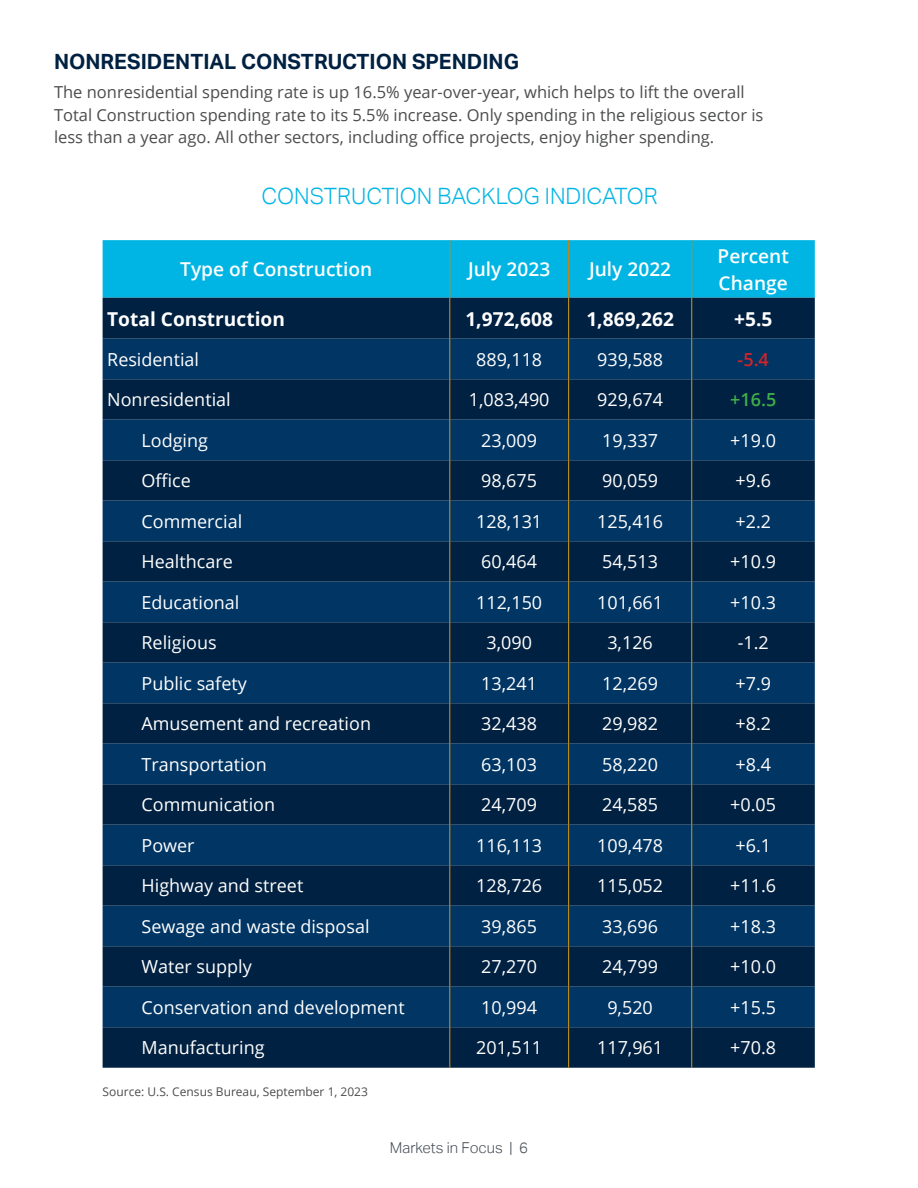
<style>
.page{position:relative;width:918px;height:1188px;background:#fff}
.page>*{position:absolute;margin:0;border:0;box-sizing:border-box;transform-origin:0 0}
.t1{font:300 22.5px "Aktiv Grotesk";color:#00b5e3}
.t2{font:700 21px "Aktiv Grotesk";color:#002141}
.t3{font:600 19.2px/26.8px "Open Sans";color:#fff}
.t4{font:700 19.2px "Open Sans";color:#fff}
.t5{font:18px "Open Sans";color:#fff}
.t6{font:600 18px "Open Sans";color:#40ae49}
.t7{font:600 18px "Open Sans";color:#d1232a}
.t8{font:16.5px/22.5px "Open Sans";color:#4b4c4d}
.t9{font:300 15px "Aktiv Grotesk";color:#444c54}
.Body{font:12px "Open Sans";color:#4b4c4d}
</style>
<div class="page">
<div style="left:103px;top:240px;width:712px;height:58px;background:#00b5e3"></div>
<div style="left:103px;top:298px;width:712px;height:770px;background:#002141"></div>
<svg style="left:103px;top:339px;width:712px;height:688px;background:#012c54"></svg>
<hr style="left:449px;top:240px;width:1px;height:58px;background:#b7891c">
<hr style="left:568px;top:240px;width:1px;height:58px;background:#b7891c">
<hr style="left:691px;top:240px;width:1px;height:58px;background:#b7891c">
<hr style="left:449px;top:298px;width:1px;height:41px;background:#b7891c">
<hr style="left:568px;top:298px;width:1px;height:41px;background:#b7891c">
<hr style="left:691px;top:298px;width:1px;height:41px;background:#b7891c">
<hr style="left:449px;top:339px;width:1px;height:40px;background:#b7891c">
<hr style="left:568px;top:339px;width:1px;height:40px;background:#b7891c">
<hr style="left:691px;top:339px;width:1px;height:40px;background:#b7891c">
<hr style="left:449px;top:379px;width:1px;height:41px;background:#b7891c">
<hr style="left:568px;top:379px;width:1px;height:41px;background:#b7891c">
<hr style="left:691px;top:379px;width:1px;height:41px;background:#b7891c">
<hr style="left:449px;top:420px;width:1px;height:40px;background:#b7891c">
<hr style="left:568px;top:420px;width:1px;height:40px;background:#b7891c">
<hr style="left:691px;top:420px;width:1px;height:40px;background:#b7891c">
<hr style="left:449px;top:460px;width:1px;height:41px;background:#b7891c">
<hr style="left:568px;top:460px;width:1px;height:41px;background:#b7891c">
<hr style="left:691px;top:460px;width:1px;height:41px;background:#b7891c">
<hr style="left:449px;top:501px;width:1px;height:40px;background:#b7891c">
<hr style="left:568px;top:501px;width:1px;height:40px;background:#b7891c">
<hr style="left:691px;top:501px;width:1px;height:40px;background:#b7891c">
<hr style="left:449px;top:541px;width:1px;height:41px;background:#b7891c">
<hr style="left:568px;top:541px;width:1px;height:41px;background:#b7891c">
<hr style="left:691px;top:541px;width:1px;height:41px;background:#b7891c">
<hr style="left:449px;top:582px;width:1px;height:40px;background:#b7891c">
<hr style="left:568px;top:582px;width:1px;height:40px;background:#b7891c">
<hr style="left:691px;top:582px;width:1px;height:40px;background:#b7891c">
<hr style="left:449px;top:622px;width:1px;height:41px;background:#b7891c">
<hr style="left:568px;top:622px;width:1px;height:41px;background:#b7891c">
<hr style="left:691px;top:622px;width:1px;height:41px;background:#b7891c">
<hr style="left:449px;top:663px;width:1px;height:40px;background:#b7891c">
<hr style="left:568px;top:663px;width:1px;height:40px;background:#b7891c">
<hr style="left:691px;top:663px;width:1px;height:40px;background:#b7891c">
<hr style="left:449px;top:703px;width:1px;height:41px;background:#b7891c">
<hr style="left:568px;top:703px;width:1px;height:41px;background:#b7891c">
<hr style="left:691px;top:703px;width:1px;height:41px;background:#b7891c">
<hr style="left:449px;top:744px;width:1px;height:40px;background:#b7891c">
<hr style="left:568px;top:744px;width:1px;height:40px;background:#b7891c">
<hr style="left:691px;top:744px;width:1px;height:40px;background:#b7891c">
<hr style="left:449px;top:784px;width:1px;height:41px;background:#b7891c">
<hr style="left:568px;top:784px;width:1px;height:41px;background:#b7891c">
<hr style="left:691px;top:784px;width:1px;height:41px;background:#b7891c">
<hr style="left:449px;top:825px;width:1px;height:40px;background:#b7891c">
<hr style="left:568px;top:825px;width:1px;height:40px;background:#b7891c">
<hr style="left:691px;top:825px;width:1px;height:40px;background:#b7891c">
<hr style="left:449px;top:865px;width:1px;height:41px;background:#b7891c">
<hr style="left:568px;top:865px;width:1px;height:41px;background:#b7891c">
<hr style="left:691px;top:865px;width:1px;height:41px;background:#b7891c">
<hr style="left:449px;top:906px;width:1px;height:40px;background:#b7891c">
<hr style="left:568px;top:906px;width:1px;height:40px;background:#b7891c">
<hr style="left:691px;top:906px;width:1px;height:40px;background:#b7891c">
<hr style="left:449px;top:946px;width:1px;height:41px;background:#b7891c">
<hr style="left:568px;top:946px;width:1px;height:41px;background:#b7891c">
<hr style="left:691px;top:946px;width:1px;height:41px;background:#b7891c">
<hr style="left:449px;top:987px;width:1px;height:40px;background:#b7891c">
<hr style="left:568px;top:987px;width:1px;height:40px;background:#b7891c">
<hr style="left:691px;top:987px;width:1px;height:40px;background:#b7891c">
<hr style="left:449px;top:1027px;width:1px;height:41px;background:#b7891c">
<hr style="left:568px;top:1027px;width:1px;height:41px;background:#b7891c">
<hr style="left:691px;top:1027px;width:1px;height:41px;background:#b7891c">
<p class="t2" style="left:54px;top:49px;width:466px">NONRESIDENTIAL CONSTRUCTION SPENDING</p>
<p class="t8" style="left:54px;top:81px;width:711px">The nonresidential spending rate is up 16.5% year-over-year, which helps to lift the overall<br>Total Construction spending rate to its 5.5% increase. Only spending in the religious sector is less than a year ago. All other sectors, including office projects, enjoy higher spending.</p>
<p class="t1" style="left:261px;top:183px;width:398px">CONSTRUCTION BACKLOG INDICATOR</p>
<p class="t3" style="left:180px;top:255px;width:194px">Type of Construction</p>
<p class="t3" style="left:468px;top:255px;width:84px">July 2023</p>
<p class="t3" style="left:589px;top:255px;width:84px">July 2022</p>
<p class="t3" style="left:718px;top:242px;width:73px">Percent<br>Change</p>
<p class="t4" style="left:107px;top:305px;width:179px">Total Construction</p>
<p class="t4" style="left:465px;top:305px;width:89px">1,972,608</p>
<p class="t4" style="left:586px;top:305px;width:89px">1,869,262</p>
<p class="t4" style="left:734px;top:305px;width:40px">+5.5</p>
<p class="t5" style="left:107px;top:347px;width:93px">Residential</p>
<p class="t5" style="left:476px;top:347px;width:68px">889,118</p>
<p class="t5" style="left:597px;top:347px;width:68px">939,588</p>
<p class="t7" style="left:738px;top:347px;width:33px">-5.4</p>
<p class="t5" style="left:107px;top:387px;width:125px">Nonresidential</p>
<p class="t5" style="left:469px;top:387px;width:82px">1,083,490</p>
<p class="t5" style="left:597px;top:387px;width:68px">929,674</p>
<p class="t6" style="left:730px;top:387px;width:47px">+16.5</p>
<p class="t5" style="left:142px;top:428px;width:68px">Lodging</p>
<p class="t5" style="left:481px;top:428px;width:57px">23,009</p>
<p class="t5" style="left:602px;top:428px;width:57px">19,337</p>
<p class="t5" style="left:730px;top:428px;width:47px">+19.0</p>
<p class="t5" style="left:142px;top:468px;width:51px">Office</p>
<p class="t5" style="left:481px;top:468px;width:57px">98,675</p>
<p class="t5" style="left:602px;top:468px;width:57px">90,059</p>
<p class="t5" style="left:735px;top:468px;width:37px">+9.6</p>
<p class="t5" style="left:142px;top:509px;width:102px">Commercial</p>
<p class="t5" style="left:476px;top:509px;width:68px">128,131</p>
<p class="t5" style="left:597px;top:509px;width:68px">125,416</p>
<p class="t5" style="left:735px;top:509px;width:37px">+2.2</p>
<p class="t5" style="left:142px;top:549px;width:93px">Healthcare</p>
<p class="t5" style="left:481px;top:549px;width:57px">60,464</p>
<p class="t5" style="left:602px;top:549px;width:57px">54,513</p>
<p class="t5" style="left:730px;top:549px;width:47px">+10.9</p>
<p class="t5" style="left:142px;top:590px;width:99px">Educational</p>
<p class="t5" style="left:476px;top:590px;width:68px">112,150</p>
<p class="t5" style="left:597px;top:590px;width:68px">101,661</p>
<p class="t5" style="left:730px;top:590px;width:47px">+10.3</p>
<p class="t5" style="left:142px;top:630px;width:77px">Religious</p>
<p class="t5" style="left:486px;top:630px;width:47px">3,090</p>
<p class="t5" style="left:607px;top:630px;width:47px">3,126</p>
<p class="t5" style="left:738px;top:630px;width:33px">-1.2</p>
<p class="t5" style="left:142px;top:671px;width:107px">Public safety</p>
<p class="t5" style="left:481px;top:671px;width:57px">13,241</p>
<p class="t5" style="left:602px;top:671px;width:57px">12,269</p>
<p class="t5" style="left:735px;top:671px;width:37px">+7.9</p>
<p class="t5" style="left:142px;top:711px;width:231px">Amusement and recreation</p>
<p class="t5" style="left:481px;top:711px;width:57px">32,438</p>
<p class="t5" style="left:602px;top:711px;width:57px">29,982</p>
<p class="t5" style="left:735px;top:711px;width:37px">+8.2</p>
<p class="t5" style="left:142px;top:752px;width:127px">Transportation</p>
<p class="t5" style="left:481px;top:752px;width:57px">63,103</p>
<p class="t5" style="left:602px;top:752px;width:57px">58,220</p>
<p class="t5" style="left:735px;top:752px;width:37px">+8.4</p>
<p class="t5" style="left:142px;top:792px;width:135px">Communication</p>
<p class="t5" style="left:481px;top:792px;width:57px">24,709</p>
<p class="t5" style="left:602px;top:792px;width:57px">24,585</p>
<p class="t5" style="left:730px;top:792px;width:47px">+0.05</p>
<p class="t5" style="left:142px;top:833px;width:55px">Power</p>
<p class="t5" style="left:476px;top:833px;width:68px">116,113</p>
<p class="t5" style="left:597px;top:833px;width:68px">109,478</p>
<p class="t5" style="left:735px;top:833px;width:37px">+6.1</p>
<p class="t5" style="left:142px;top:873px;width:163px">Highway and street</p>
<p class="t5" style="left:476px;top:873px;width:68px">128,726</p>
<p class="t5" style="left:597px;top:873px;width:68px">115,052</p>
<p class="t5" style="left:730px;top:873px;width:47px">+11.6</p>
<p class="t5" style="left:142px;top:914px;width:230px">Sewage and waste disposal</p>
<p class="t5" style="left:481px;top:914px;width:57px">39,865</p>
<p class="t5" style="left:602px;top:914px;width:57px">33,696</p>
<p class="t5" style="left:730px;top:914px;width:47px">+18.3</p>
<p class="t5" style="left:142px;top:954px;width:112px">Water supply</p>
<p class="t5" style="left:481px;top:954px;width:57px">27,270</p>
<p class="t5" style="left:602px;top:954px;width:57px">24,799</p>
<p class="t5" style="left:730px;top:954px;width:47px">+10.0</p>
<p class="t5" style="left:142px;top:995px;width:265px">Conservation and development</p>
<p class="t5" style="left:481px;top:995px;width:57px">10,994</p>
<p class="t5" style="left:607px;top:995px;width:47px">9,520</p>
<p class="t5" style="left:730px;top:995px;width:47px">+15.5</p>
<p class="t5" style="left:142px;top:1035px;width:125px">Manufacturing</p>
<p class="t5" style="left:476px;top:1035px;width:68px">201,511</p>
<p class="t5" style="left:597px;top:1035px;width:68px">117,961</p>
<p class="t5" style="left:730px;top:1035px;width:47px">+70.8</p>
<p class="Body" style="left:103px;top:1083px;width:267px">Source: U.S. Census Bureau, September 1, 2023</p>
<p class="t9" style="left:390px;top:1139px;width:140px">Markets in Focus | 6</p>
</div>
